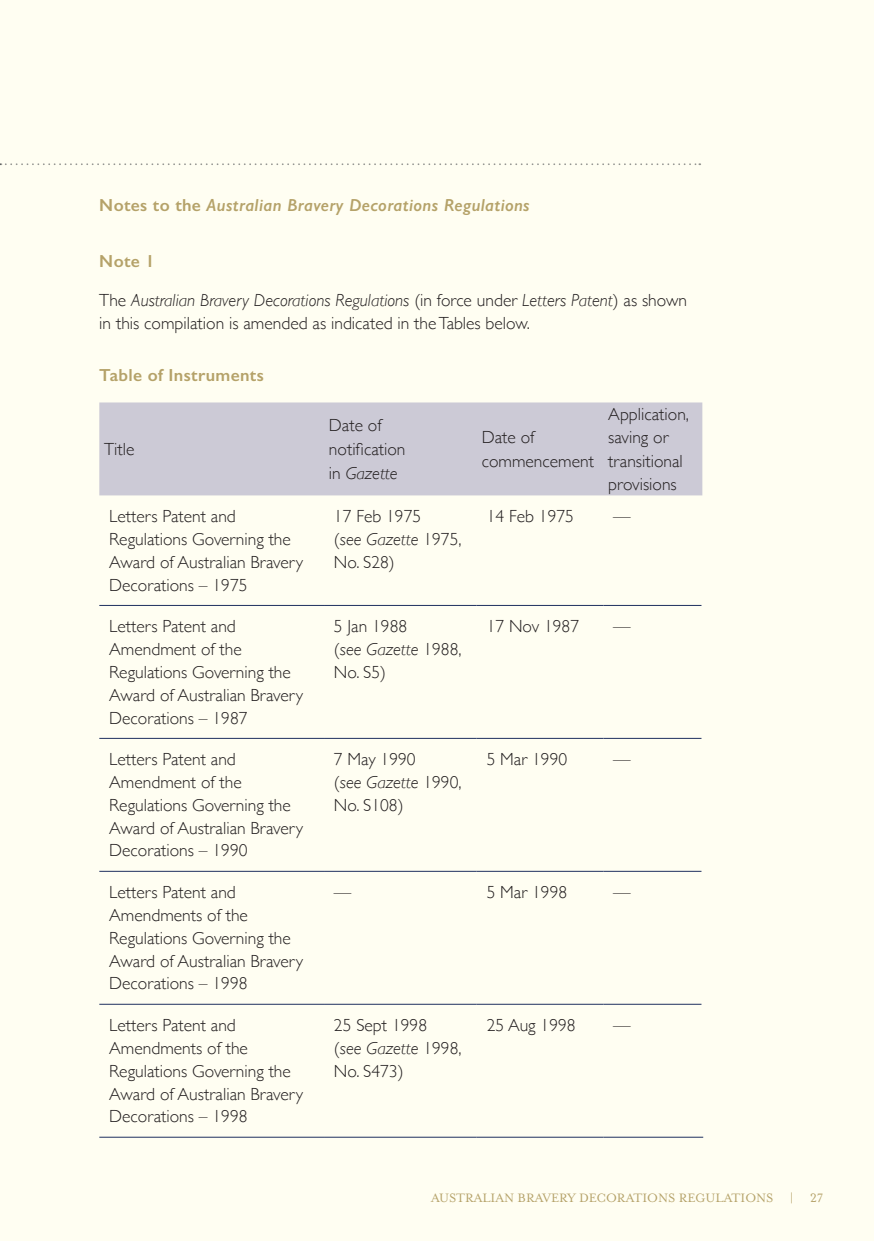
<style>
.page{position:relative;width:874px;height:1241px;background:#fff}
.page>*{position:absolute;margin:0;border:0;box-sizing:border-box;transform-origin:0 0}
.t1{font:300 17.5px/22.8px "Gill Sans";color:#231f20}
.t2{font:italic 600 17.5px "Gill Sans";letter-spacing:.02em;color:#b5a269}
.t3{font:600 17.5px "Gill Sans";letter-spacing:.02em;color:#b5a269}
.t4{font:14px "Mrs Eaves OT";color:#b5a269}
.s1{font-style:normal}
.s2{font-style:italic}
</style>
<div class="page">
<div style="left:0;top:0;width:873px;height:1240px;background:#fffef2"></div>
<svg style="left:0;top:163px;width:700px;height:2px"></svg>
<div style="left:99px;top:402px;width:603px;height:93px;background:#cccad6"></div>
<hr style="left:99px;top:605px;width:225px;height:1px;background:#1e2f5f">
<hr style="left:324px;top:605px;width:152px;height:1px;background:#1e2f5f">
<hr style="left:476px;top:605px;width:127px;height:1px;background:#1e2f5f">
<hr style="left:603px;top:605px;width:98px;height:1px;background:#1e2f5f">
<hr style="left:99px;top:738px;width:225px;height:1px;background:#1e2f5f">
<hr style="left:324px;top:738px;width:152px;height:1px;background:#1e2f5f">
<hr style="left:476px;top:738px;width:127px;height:1px;background:#1e2f5f">
<hr style="left:603px;top:738px;width:98px;height:1px;background:#1e2f5f">
<hr style="left:99px;top:870px;width:225px;height:1px;background:#1e2f5f">
<hr style="left:324px;top:870px;width:152px;height:1px;background:#1e2f5f">
<hr style="left:476px;top:870px;width:127px;height:1px;background:#1e2f5f">
<hr style="left:603px;top:870px;width:98px;height:1px;background:#1e2f5f">
<hr style="left:99px;top:1003px;width:225px;height:1px;background:#1e2f5f">
<hr style="left:324px;top:1003px;width:152px;height:1px;background:#1e2f5f">
<hr style="left:476px;top:1003px;width:127px;height:1px;background:#1e2f5f">
<hr style="left:603px;top:1003px;width:98px;height:1px;background:#1e2f5f">
<hr style="left:99px;top:1136px;width:225px;height:1px;background:#1e2f5f">
<hr style="left:324px;top:1136px;width:152px;height:1px;background:#1e2f5f">
<hr style="left:476px;top:1136px;width:127px;height:1px;background:#1e2f5f">
<hr style="left:603px;top:1136px;width:99px;height:1px;background:#1e2f5f">
<p class="t2" style="left:99px;top:195px;width:432px"><span class="s1">Notes to the</span> Australian Bravery Decorations Regulations</p>
<p class="t3" style="left:99px;top:251px;width:57px">Note 1</p>
<p class="t1" style="left:99px;top:287px;width:589px;line-height:23.6px">The <span class="s2">Australian Bravery Decorations Regulations</span> (in force under <span class="s2">Letters Patent</span>) as shown in this compilation is amended as indicated in the Tables below.</p>
<p class="t3" style="left:99px;top:364px;width:166px">Table of Instruments</p>
<p class="t1" style="left:104px;top:437px;width:32px">Title</p>
<p class="t1" style="left:329px;top:413px;width:78px;line-height:23.6px">Date of notification in <span class="s2">Gazette</span></p>
<p class="t1" style="left:481px;top:425px;width:114px;line-height:23.6px">Date of commencement</p>
<p class="t1" style="left:608px;top:401px;width:82px;line-height:23.6px">Application, saving or transitional provisions</p>
<p class="t1" style="left:109px;top:504px;width:195px">Letters Patent and<br>Regulations Governing the<br>Award of Australian Bravery<br>Decorations – 1975</p>
<p class="t1" style="left:334px;top:504px;width:129px">17 Feb 1975<br>(<span class="s2">see Gazette</span> 1975,<br>No. S28)</p>
<p class="t1" style="left:486px;top:504px;width:89px">14 Feb 1975</p>
<p class="t1" style="left:613px;top:504px;width:19px">—</p>
<p class="t1" style="left:109px;top:614px;width:195px">Letters Patent and<br>Amendment of the<br>Regulations Governing the<br>Award of Australian Bravery<br>Decorations – 1987</p>
<p class="t1" style="left:334px;top:614px;width:129px">5 Jan 1988<br>(<span class="s2">see Gazette</span> 1988,<br>No. S5)</p>
<p class="t1" style="left:486px;top:614px;width:94px">17 Nov 1987</p>
<p class="t1" style="left:613px;top:614px;width:19px">—</p>
<p class="t1" style="left:109px;top:747px;width:195px">Letters Patent and<br>Amendment of the<br>Regulations Governing the<br>Award of Australian Bravery<br>Decorations – 1990</p>
<p class="t1" style="left:334px;top:747px;width:129px">7 May 1990<br>(<span class="s2">see Gazette</span> 1990,<br>No. S108)</p>
<p class="t1" style="left:486px;top:747px;width:82px">5 Mar 1990</p>
<p class="t1" style="left:613px;top:747px;width:19px">—</p>
<p class="t1" style="left:109px;top:880px;width:195px">Letters Patent and<br>Amendments of the<br>Regulations Governing the<br>Award of Australian Bravery<br>Decorations – 1998</p>
<p class="t1" style="left:334px;top:880px;width:19px">—</p>
<p class="t1" style="left:486px;top:880px;width:82px">5 Mar 1998</p>
<p class="t1" style="left:613px;top:880px;width:19px">—</p>
<p class="t1" style="left:109px;top:1013px;width:195px">Letters Patent and<br>Amendments of the<br>Regulations Governing the<br>Award of Australian Bravery<br>Decorations – 1998</p>
<p class="t1" style="left:334px;top:1013px;width:129px">25 Sept 1998<br>(<span class="s2">see Gazette</span> 1998,<br>No. S473)</p>
<p class="t1" style="left:486px;top:1013px;width:90px">25 Aug 1998</p>
<p class="t1" style="left:613px;top:1013px;width:19px">—</p>
<p class="t4" style="left:431px;top:1189px;width:393px">AUSTRALIAN BRAVERY DECORATIONS REGULATIONS | 27</p>
</div>
